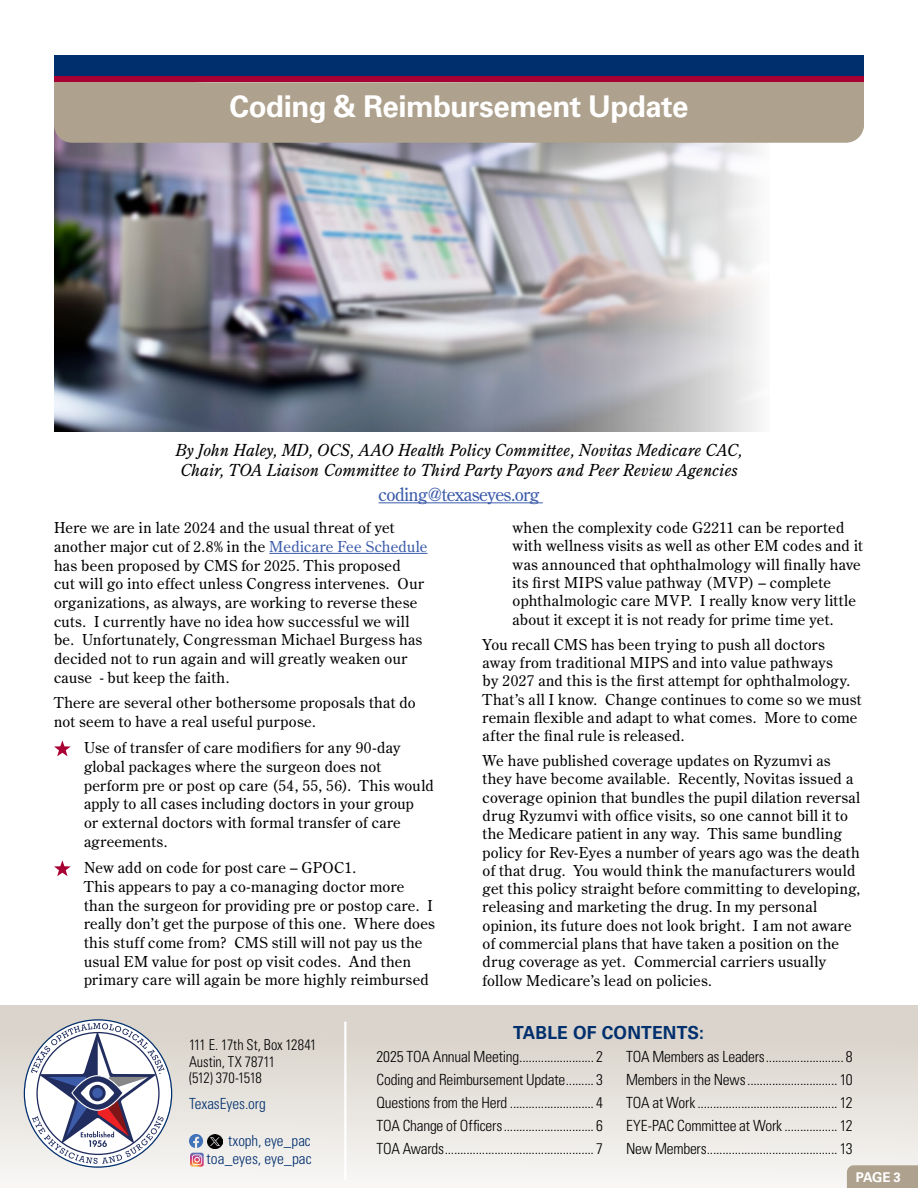
<style>
.page{position:relative;width:918px;height:1188px;background:#fff}
.page>*{position:absolute;margin:0;border:0;box-sizing:border-box;transform-origin:0 0}
.t1{font:700 30px "Univers LT Std";letter-spacing:-.015em;color:#fff}
.t2{font:18px "Century Old Style Std";letter-spacing:-.025em;color:#3c5caa}
.t3{font:700 18px "Univers LT Std";letter-spacing:.01em;color:#002f6e}
.t4{font:italic 16.5px/19.8px "Century Old Style Std";letter-spacing:.005em;color:#000}
.t5{font:300 condensed 15.3px "Univers LT Std";letter-spacing:-.015em;color:#000}
.t6{font:300 condensed 15.3px/18.3px "Univers LT Std";color:#002f6e;text-align:right}
.t7{font:15px/18.3px "Century Old Style Std";letter-spacing:.02em;color:#000}
.t8{font:300 condensed 15px/16.5px "Univers LT Std";letter-spacing:-.005em;color:#000;scale:.95 1}
.t9{font:700 13.5px "Univers LT Std";color:#fff}
.s1{color:#3c5caa}
</style>
<div class="page">
<div style="left:0;top:1005px;width:918px;height:183px;background:linear-gradient(to bottom,#d5cfc5,#f7f6f4)"></div>
<div style="left:847px;top:1165px;width:71px;height:23px;background:#aea18d"></div>
<svg style="left:25px;top:1020px;width:146px;height:147px"></svg>
<hr style="left:344px;top:1022px;width:2px;height:158px;background:#fff">
<img style="left:208px;top:1134px;width:14px;height:15px">
<svg style="left:189px;top:1134px;width:15px;height:33px"></svg>
<img style="left:54px;top:143px;width:704px;height:289px">
<hr style="left:269px;top:553px;width:158px;height:1px;background:#3c5caa">
<svg style="left:54px;top:740px;width:17px;height:16px"></svg>
<svg style="left:54px;top:860px;width:17px;height:16px"></svg>
<div style="left:54px;top:69px;width:810px;height:13px;background:#a90034"></div>
<div style="left:54px;top:55px;width:810px;height:21px;background:#002f6e"></div>
<div style="left:54px;top:82px;width:810px;height:61px;background:#aea18d"></div>
<hr style="left:379px;top:502px;width:164px;height:1px;background:#3c5caa">
<h1 class="t1" style="left:230px;top:89px;width:460px">Coding &amp; Reimbursement Update</h1>
<p class="t4" style="left:176px;top:441px;width:568px">By John Haley, MD, OCS, AAO Health Policy Committee, Novitas Medicare CAC,<br>Chair, TOA Liaison Committee to Third Party Payors and Peer Review Agencies</p>
<p class="t2" style="left:379px;top:483px;width:162px">coding@texaseyes.org</p>
<p class="t7" style="left:54px;top:518px;width:375px;line-height:18.8px">Here we are in late 2024 and the usual threat of yet another major cut of 2.8% in the <span class="s1">Medicare Fee Schedule </span>has been proposed by CMS for 2025. This proposed<br>cut will go into effect unless Congress intervenes. Our organizations, as always, are working to reverse these cuts. I currently have no idea how successful we will be. Unfortunately, Congressman Michael Burgess has decided not to run again and will greatly weaken our cause - but keep the faith.</p>
<p class="t7" style="left:54px;top:693px;width:363px;line-height:18.8px">There are several other bothersome proposals that do not seem to have a real useful purpose.</p>
<p class="t7" style="left:84px;top:738px;width:351px;line-height:18.8px">Use of transfer of care modifiers for any 90-day global packages where the surgeon does not perform pre or post op care (54, 55, 56). This would apply to all cases including doctors in your group<br>or external doctors with formal transfer of care agreements.</p>
<p class="t7" style="left:84px;top:858px;width:352px;line-height:18.8px">New add on code for post care – GPOC1.<br>This appears to pay a co-managing doctor more than the surgeon for providing pre or postop care. I really don’t get the purpose of this one. Where does this stuff come from? CMS still will not pay us the usual EM value for post op visit codes. And then primary care will again be more highly reimbursed</p>
<p class="t7" style="left:513px;top:518px;width:352px">when the complexity code G2211 can be reported with wellness visits as well as other EM codes and it was announced that ophthalmology will finally have its first MIPS value pathway (MVP) – complete ophthalmologic care MVP. I really know very little about it except it is not ready for prime time yet.</p>
<p class="t7" style="left:483px;top:635px;width:380px">You recall CMS has been trying to push all doctors away from traditional MIPS and into value pathways<br>by 2027 and this is the first attempt for ophthalmology.<br>That’s all I know. Change continues to come so we must remain flexible and adapt to what comes. More to come after the final rule is released.</p>
<p class="t7" style="left:483px;top:751px;width:379px">We have published coverage updates on Ryzumvi as they have become available. Recently, Novitas issued a coverage opinion that bundles the pupil dilation reversal drug Ryzumvi with office visits, so one cannot bill it to the Medicare patient in any way. This same bundling policy for Rev-Eyes a number of years ago was the death of that drug. You would think the manufacturers would get this policy straight before committing to developing, releasing and marketing the drug. In my personal opinion, its future does not look bright. I am not aware of commercial plans that have taken a position on the drug coverage as yet. Commercial carriers usually follow Medicare’s lead on policies.</p>
<p class="t8" style="left:189px;top:1037px;width:136px">111 E. 17th St, Box 12841<br>Austin, TX 78711<br>(512) 370-1518</p>
<p class="t6" style="left:189px;top:1095px;width:78px">TexasEyes.org</p>
<p class="t6" style="left:207px;top:1131px;width:107px">txoph, eye_pac toa_eyes, eye_pac</p>
<p class="t3" style="left:513px;top:1022px;width:192px">TABLE OF CONTENTS:</p>
<p class="t5" style="left:376px;top:1048px;width:228px">2025 TOA Annual Meeting........................ 2</p>
<p class="t5" style="left:626px;top:1048px;width:228px">TOA Members as Leaders......................... 8</p>
<p class="t5" style="left:376px;top:1093px;width:228px">Questions from the Herd ........................... 4</p>
<p class="t5" style="left:626px;top:1093px;width:228px">TOA at Work ............................................. 12</p>
<p class="t5" style="left:376px;top:1071px;width:228px">Coding and Reimbursement Update......... 3</p>
<p class="t5" style="left:626px;top:1071px;width:228px">Members in the News............................. 10</p>
<p class="t5" style="left:376px;top:1116px;width:228px">TOA Change of Officers............................. 6</p>
<p class="t5" style="left:626px;top:1116px;width:228px">EYE-PAC Committee at Work ................. 12</p>
<p class="t5" style="left:376px;top:1139px;width:228px">TOA Awards................................................ 7</p>
<p class="t5" style="left:626px;top:1139px;width:228px">New Members.......................................... 13</p>
<p class="t9" style="left:856px;top:1169px;width:46px">PAGE 3</p>
</div>
